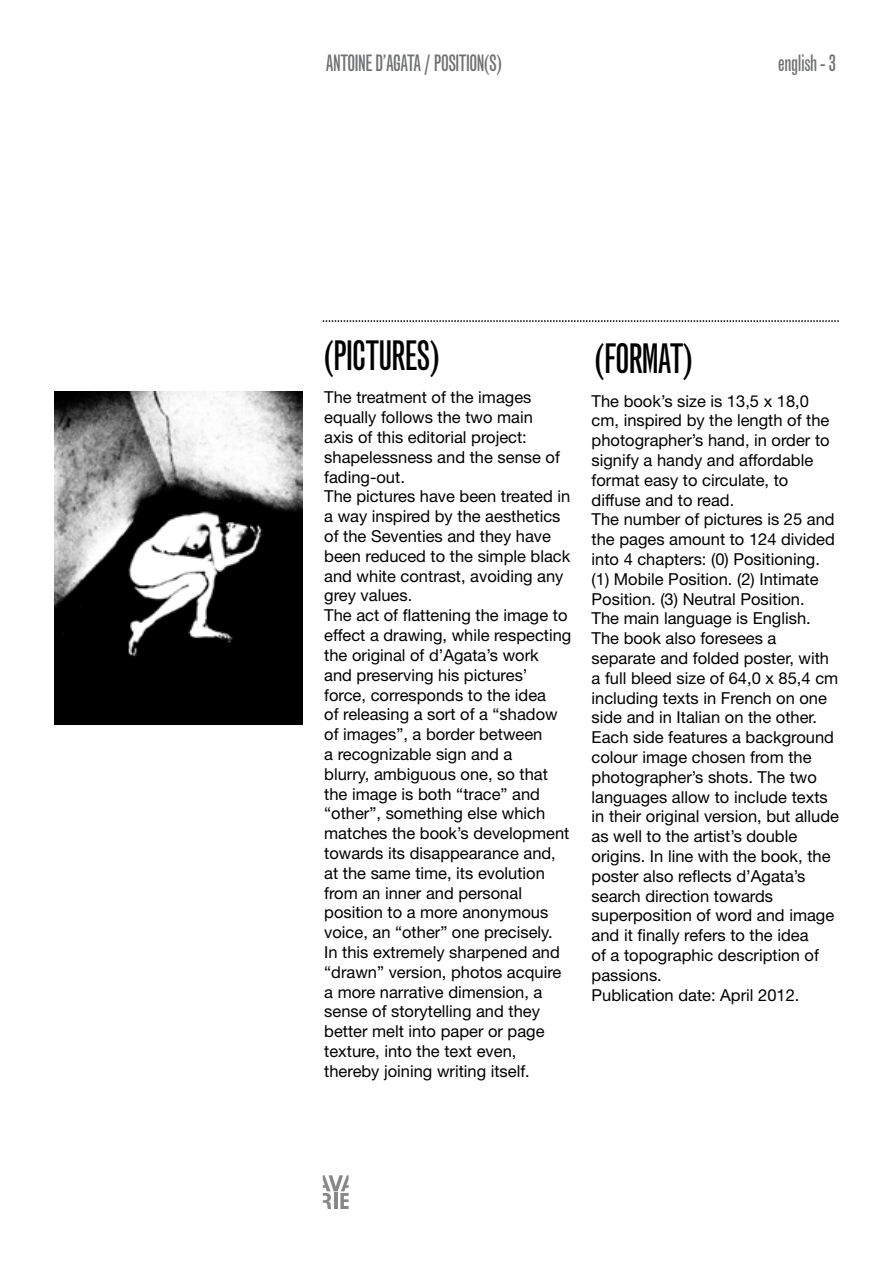
<style>
.page{position:relative;width:893px;height:1263px;background:#fff}
.page>*{position:absolute;margin:0;border:0;box-sizing:border-box;transform-origin:0 0}
.t1{font:40.5px "Grotesque MT Std Extra Cond";letter-spacing:-.02em;color:#000}
.t2{font:22.5px "Grotesque MT Std Extra Cond";letter-spacing:-.02em;color:#707172}
.t3{font:16.5px/19.8px "Helvetica Neue LT Std";color:#000}
</style>
<div class="page">
<svg style="left:323px;top:1175px;width:26px;height:34px"></svg>
<svg style="left:323px;top:320px;width:516px;height:2px"></svg>
<img style="left:54px;top:392px;width:248px;height:332px">
<h2 class="t2" style="left:326px;top:49px;width:177px">ANTOINE D’AGATA / POSITION(S)</h2>
<h2 class="t2" style="left:778px;top:49px;width:59px">english - 3</h2>
<h1 class="t1" style="left:324px;top:331px;width:117px">(PICTURES)</h1>
<p class="t3" style="left:324px;top:387px;width:249px">The treatment of the images equally follows the two main<br>axis of this editorial project: shapelessness and the sense of fading-out.<br>The pictures have been treated in a way inspired by the aesthetics of the Seventies and they have been reduced to the simple black and white contrast, avoiding any grey values.<br>The act of flattening the image to effect a drawing, while respecting the original of d’Agata’s work<br>and preserving his pictures’ force, corresponds to the idea<br>of releasing a sort of a “shadow of images”, a border between<br>a recognizable sign and a<br>blurry, ambiguous one, so that the image is both “trace” and “other”, something else which matches the book’s development towards its disappearance and, at the same time, its evolution from an inner and personal position to a more anonymous voice, an “other” one precisely.<br>In this extremely sharpened and “drawn” version, photos acquire a more narrative dimension, a sense of storytelling and they better melt into paper or page texture, into the text even, thereby joining writing itself.</p>
<h1 class="t1" style="left:595px;top:334px;width:99px">(FORMAT)</h1>
<p class="t3" style="left:592px;top:390px;width:249px">The book’s size is 13,5 x 18,0 cm, inspired by the length of the photographer’s hand, in order to signify a handy and affordable format easy to circulate, to diffuse and to read.<br>The number of pictures is 25 and the pages amount to 124 divided into 4 chapters: (0) Positioning. (1) Mobile Position. (2) Intimate<br>Position. (3) Neutral Position.<br>The main language is English.<br>The book also foresees a separate and folded poster, with a full bleed size of 64,0 x 85,4 cm including texts in French on one side and in Italian on the other.<br>Each side features a background colour image chosen from the photographer’s shots. The two languages allow to include texts in their original version, but allude as well to the artist’s double origins. In line with the book, the poster also reflects d’Agata’s search direction towards superposition of word and image and it finally refers to the idea<br>of a topographic description of passions.<br>Publication date: April 2012.</p>
</div>
